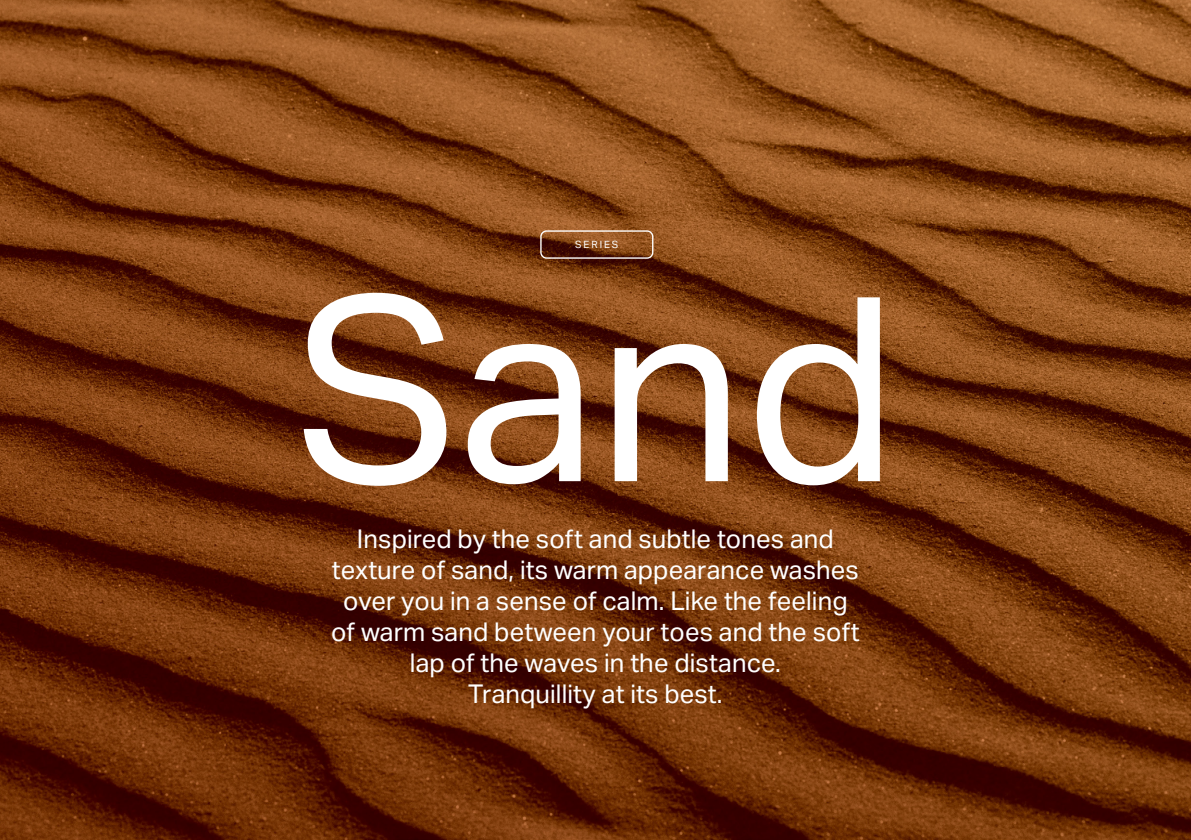
<style>
.page{position:relative;width:1191px;height:840px;background:#fff}
.page>*{position:absolute;margin:0;border:0;box-sizing:border-box;transform-origin:0 0}
.t1{font:257.2px "Aktiv Grotesk";color:#fff}
.t2{font:25.8px/31px "Aktiv Grotesk";color:#fff;text-align:center}
.t3{font:10px "Aktiv Grotesk";letter-spacing:.19em;color:#fff}
</style>
<div class="page">
<img style="left:0;top:0;width:1191px;height:839px">
<div style="left:540px;top:230px;width:113px;height:28px;border:1px solid #fff;border-radius:6px"></div>
<p class="t3" style="left:575px;top:239px;width:45px">SERIES</p>
<h1 class="t1" style="left:294px;top:241px;width:605px">Sand</h1>
<p class="t2" style="left:331px;top:523px;width:530px">Inspired by the soft and subtle tones and texture of sand, its warm appearance washes over you in a sense of calm. Like the feeling of warm sand between your toes and the soft lap of the waves in the distance.<br>Tranquillity at its best.</p>
</div>
